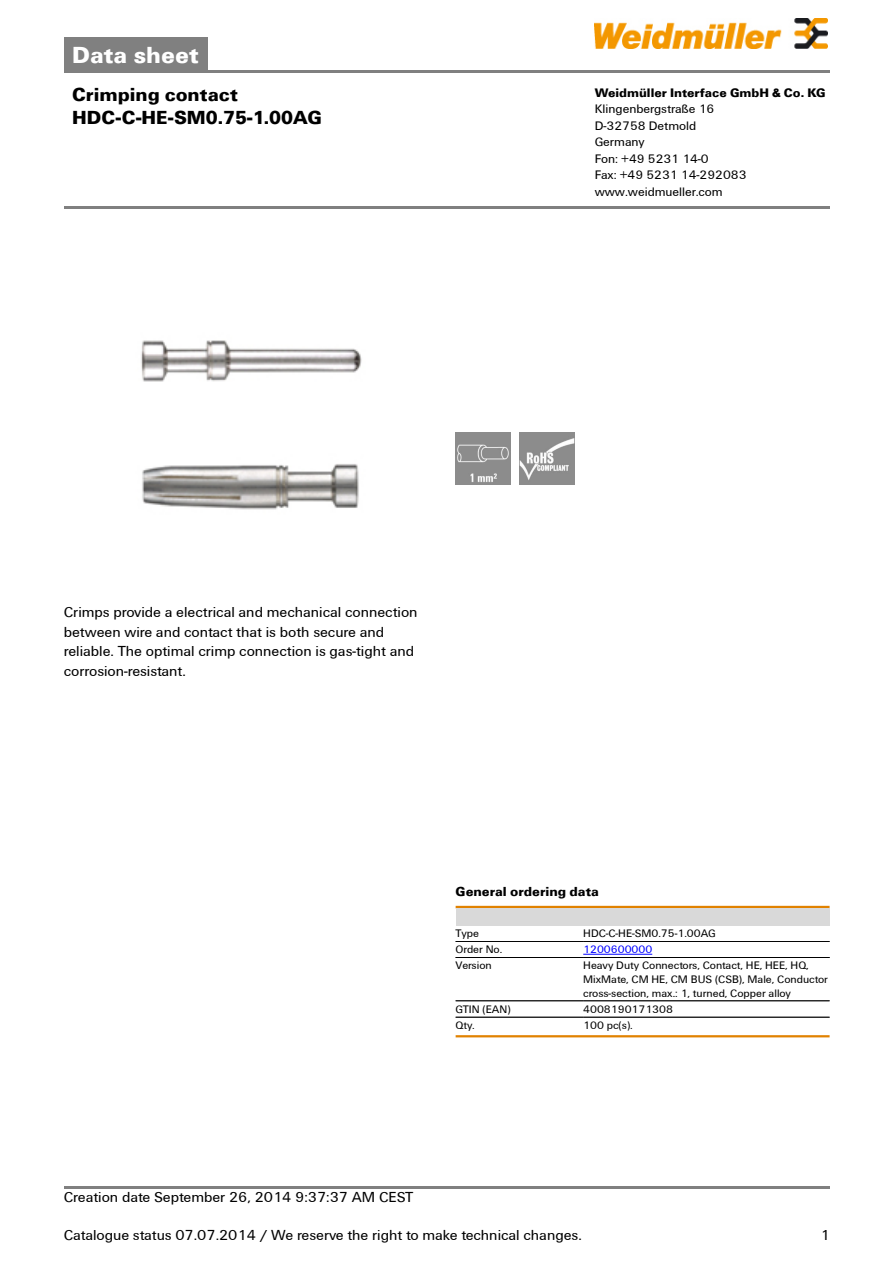
<style>
.page{position:relative;width:893px;height:1263px;background:#fff}
.page>*{position:absolute;margin:0;border:0;box-sizing:border-box;transform-origin:0 0}
.t1{font:700 24px "Weidmueller";color:#fff}
.t2{font:700 19.5px/22.5px "Weidmueller";color:#000}
.t3{font:15px/19.5px "Weidmueller";color:#000}
.t4{font:700 13.5px "Weidmueller";color:#000}
.t5{font:12.75px/16.5px "Weidmueller";color:#000}
.t6{font:700 12.75px "Weidmueller";color:#000}
.t7{font:11.25px/13.6px "Weidmueller";color:#000}
.t8{font:11.25px "Weidmueller";color:#00f}
</style>
<div class="page">
<div style="left:64px;top:38px;width:143px;height:32px;background:#808080"></div>
<hr style="left:64px;top:70px;width:765px;height:2px;background:#808080">
<img style="left:594px;top:18px;width:233px;height:30px">
<hr style="left:64px;top:1186px;width:765px;height:3px;background:#808080">
<img style="left:141px;top:340px;width:221px;height:170px">
<img style="left:455px;top:433px;width:56px;height:52px">
<img style="left:519px;top:433px;width:55px;height:52px">
<hr style="left:455px;top:906px;width:374px;height:2px;background:#e18200">
<div style="left:455px;top:908px;width:374px;height:17px;background:#d9d9d9"></div>
<hr style="left:455px;top:941px;width:128px;height:1px;background:#000">
<hr style="left:455px;top:957px;width:128px;height:1px;background:#000">
<hr style="left:583px;top:941px;width:246px;height:1px;background:#000">
<hr style="left:583px;top:957px;width:246px;height:1px;background:#000">
<hr style="left:583px;top:954px;width:69px;height:1px;background:#00f">
<hr style="left:455px;top:958px;width:128px;height:1px;background:#000">
<hr style="left:583px;top:958px;width:246px;height:1px;background:#000">
<hr style="left:455px;top:1001px;width:128px;height:1px;background:#000">
<hr style="left:583px;top:1001px;width:246px;height:1px;background:#000">
<hr style="left:455px;top:1017px;width:128px;height:1px;background:#000">
<hr style="left:583px;top:1017px;width:246px;height:1px;background:#000">
<hr style="left:455px;top:1035px;width:374px;height:2px;background:#e18200">
<hr style="left:64px;top:206px;width:765px;height:3px;background:#808080">
<h1 class="t1" style="left:72px;top:40px;width:128px">Data sheet</h1>
<h2 class="t2" style="left:72px;top:83px;width:251px">Crimping contact<br>HDC-C-HE-SM0.75-1.00AG</h2>
<p class="t6" style="left:594px;top:85px;width:232px">Weidmüller Interface GmbH &amp; Co. KG</p>
<p class="t5" style="left:594px;top:101px;width:153px">Klingenbergstraße 16<br>D-32758 Detmold<br>Germany<br>Fon: +49 5231 14-0<br>Fax: +49 5231 14-292083 www.weidmueller.com</p>
<p class="t3" style="left:64px;top:602px;width:355px">Crimps provide a electrical and mechanical connection between wire and contact that is both secure and reliable. The optimal crimp connection is gas-tight and corrosion-resistant.</p>
<p class="t4" style="left:455px;top:884px;width:145px">General ordering data</p>
<p class="t7" style="left:455px;top:926px;width:25px">Type</p>
<p class="t7" style="left:583px;top:926px;width:134px">HDC-C-HE-SM0.75-1.00AG</p>
<p class="t7" style="left:455px;top:943px;width:48px">Order No.</p>
<p class="t8" style="left:583px;top:943px;width:70px">1200600000</p>
<p class="t7" style="left:455px;top:959px;width:38px">Version</p>
<p class="t7" style="left:583px;top:959px;width:246px">Heavy Duty Connectors, Contact, HE, HEE, HQ,<br>MixMate, CM HE, CM BUS (CSB), Male, Conductor cross-section, max.: 1, turned, Copper alloy</p>
<p class="t7" style="left:455px;top:1002px;width:56px">GTIN (EAN)</p>
<p class="t7" style="left:583px;top:1002px;width:91px">4008190171308</p>
<p class="t7" style="left:455px;top:1018px;width:21px">Qty.</p>
<p class="t7" style="left:583px;top:1018px;width:51px">100 pc(s).</p>
<p class="t3" style="left:64px;top:1187px;width:351px">Creation date September 26, 2014 9:37:37 AM CEST</p>
<p class="t3" style="left:64px;top:1226px;width:519px">Catalogue status 07.07.2014 / We reserve the right to make technical changes.</p>
<p class="t3" style="left:820px;top:1226px;width:11px">1</p>
</div>
